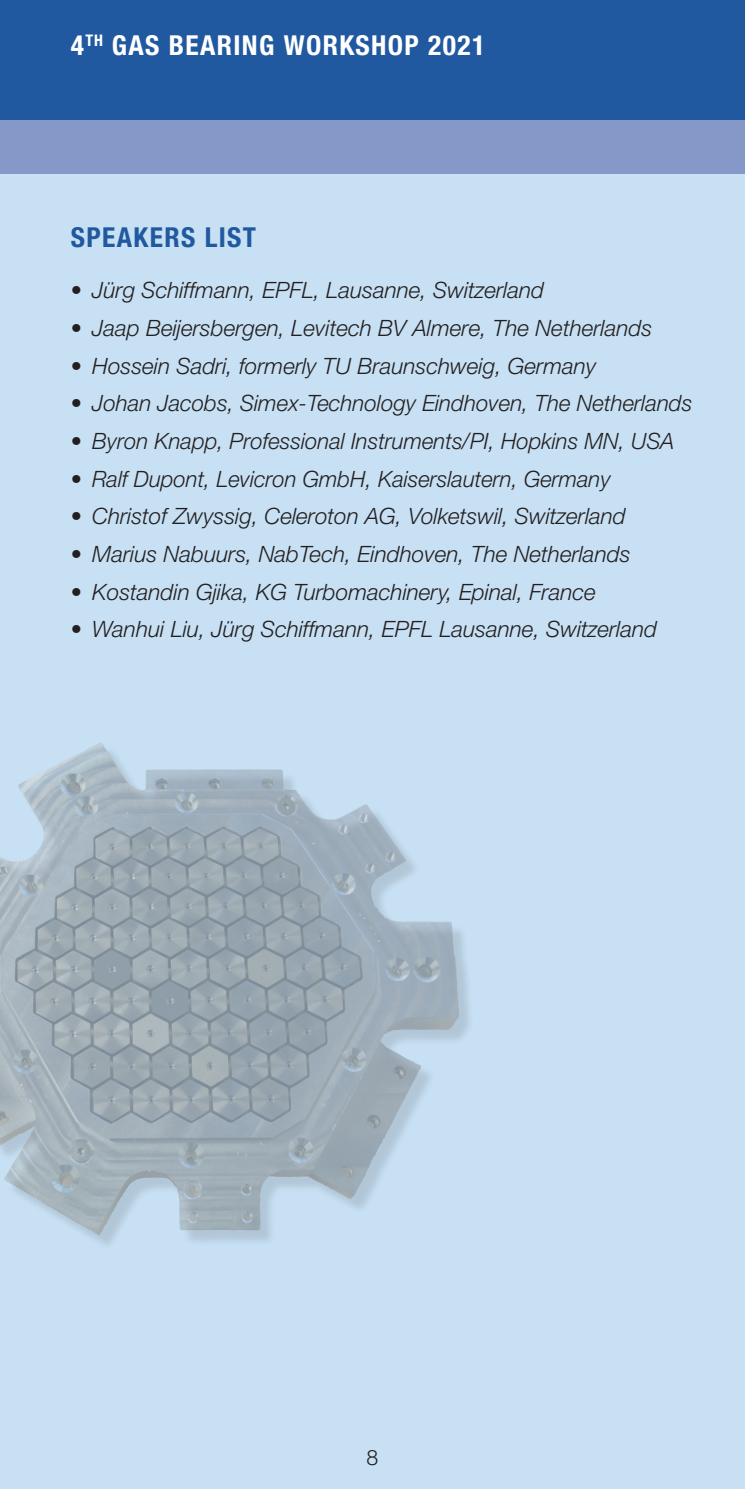
<style>
.page{position:relative;width:745px;height:1489px;background:#fff}
.page>*{position:absolute;margin:0;border:0;box-sizing:border-box;transform-origin:0 0}
.Überschrift{font:700 condensed 27.5px "Helvetica Neue LT Std";letter-spacing:.05em;color:#fff}
.Überschrift-2{font:700 condensed 27.5px "Helvetica Neue LT Std";letter-spacing:.05em;color:#2159a0}
.Fließtext_9pt_45_lig{font:italic 300 22.5px "Helvetica Neue LT Std";color:#231f20}
.t1{font:300 21.25px "Helvetica Neue LT Std";color:#231f20}
</style>
<div class="page">
<div style="left:0;top:0;width:744px;height:1488px;background:#c7e0f3"></div>
<div style="left:0;top:0;width:744px;height:120px;background:#2159a0"></div>
<div style="left:0;top:120px;width:744px;height:54px;background:#8698c7"></div>
<div style="left:0;top:745px;width:474px;height:504px;background:#231f20;opacity:.43"></div>
<img style="left:27px;top:743px;width:73px;height:37px">
<p class="Überschrift" style="left:71px;top:29px;width:415px">4<sup>TH</sup> GAS BEARING WORKSHOP 2021</p>
<p class="Überschrift-2" style="left:71px;top:220px;width:187px">SPEAKERS LIST</p>
<p class="Fließtext_9pt_45_lig" style="left:71px;top:277px;width:474px">• Jürg Schiffmann, EPFL, Lausanne, Switzerland</p>
<p class="Fließtext_9pt_45_lig" style="left:71px;top:314px;width:582px">• Jaap Beijersbergen, Levitech BV Almere, The Netherlands</p>
<p class="Fließtext_9pt_45_lig" style="left:71px;top:352px;width:526px">• Hossein Sadri, formerly TU Braunschweig, Germany</p>
<p class="Fließtext_9pt_45_lig" style="left:71px;top:390px;width:622px">• Johan Jacobs, Simex-Technology Eindhoven, The Netherlands</p>
<p class="Fließtext_9pt_45_lig" style="left:71px;top:427px;width:604px">• Byron Knapp, Professional Instruments/PI, Hopkins MN, USA</p>
<p class="Fließtext_9pt_45_lig" style="left:71px;top:465px;width:541px">• Ralf Dupont, Levicron GmbH, Kaiserslautern, Germany</p>
<p class="Fließtext_9pt_45_lig" style="left:71px;top:503px;width:556px">• Christof Zwyssig, Celeroton AG, Volketswil, Switzerland</p>
<p class="Fließtext_9pt_45_lig" style="left:71px;top:540px;width:560px">• Marius Nabuurs, NabTech, Eindhoven, The Netherlands</p>
<p class="Fließtext_9pt_45_lig" style="left:71px;top:578px;width:526px">• Kostandin Gjika, KG Turbomachinery, Epinal, France</p>
<p class="Fließtext_9pt_45_lig" style="left:71px;top:615px;width:587px">• Wanhui Liu, Jürg Schiffmann, EPFL Lausanne, Switzerland</p>
<p class="t1" style="left:366px;top:1444px;width:13px">8</p>
</div>
